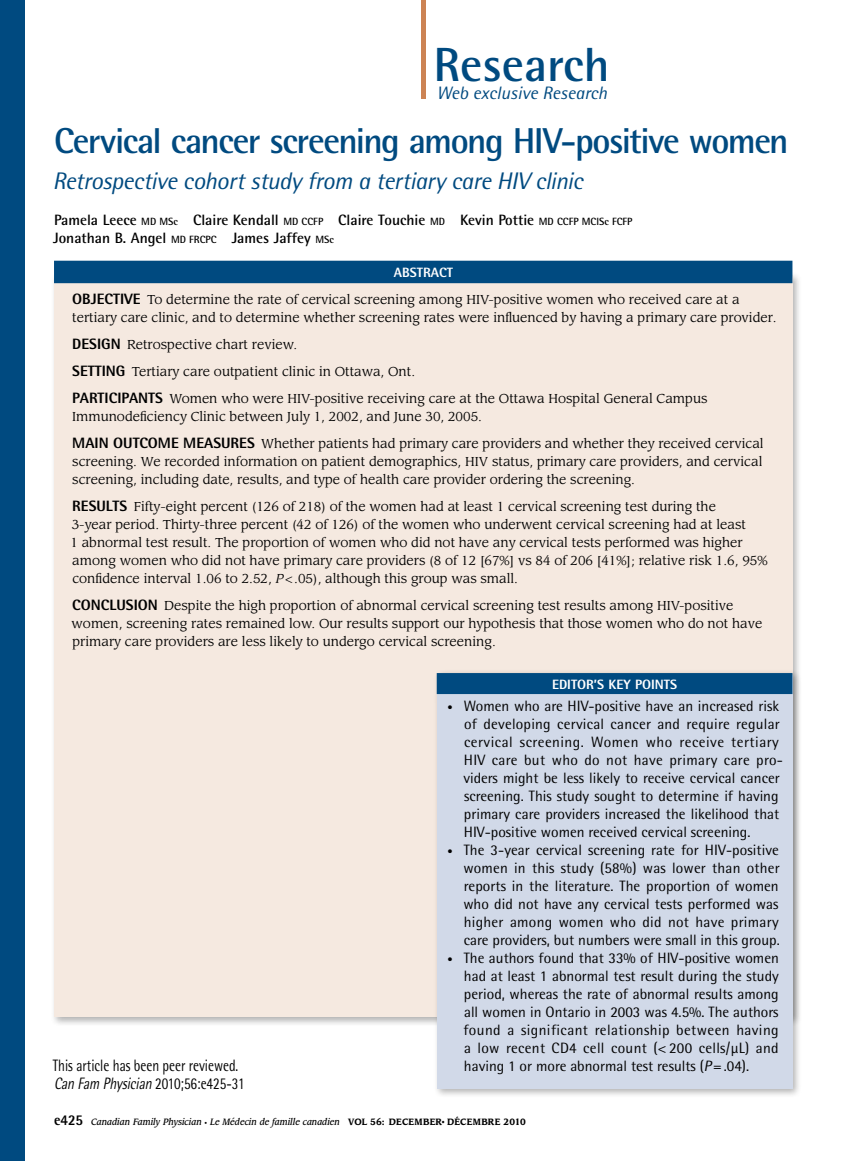
<style>
.page{position:relative;width:851px;height:1161px;background:#fff}
.page>*{position:absolute;margin:0;border:0;box-sizing:border-box;transform-origin:0 0}
.t1{font:700 48px "Rotis Semi Sans Std";color:#004a80}
.t2{font:700 36px "Rotis Semi Sans Std";letter-spacing:-.045em;color:#004a80}
.t3{font:italic 24px "Rotis Semi Sans Std";letter-spacing:-.02em;color:#004a80}
.t4{font:italic 18px "Rotis Semi Sans Std";color:#004a80}
.t5{font:16.5px "Rotis Semi Sans Std";color:#000;scale:.8 1}
.t6{font:italic 16.5px "Rotis Semi Sans Std";color:#000;scale:.8 1}
.t7{font:15px/18px "Rotis Semi Sans Std";color:#000;text-align:justify}
.t8{font:700 15px/18px "Rotis Semi Sans Std";color:#000}
.t9{font:800 13.5px "Rotis Semi Sans Std";color:#fff}
.t10{font:12.75px/18px "Leawood Std";color:#000}
.t11{font:italic 500 9px "Leawood Std";color:#000;scale:.9 1}
.s1{font-size:10.5px}
.s2{font-family:"Rotis Semi Sans Std";font-weight:800;font-size:15px}
.s3{font-style:italic}
.s4{font-style:normal}
.s5{font-family:"Rotis Semi Sans Std";font-weight:800;font-style:normal;font-size:15px}
.s6{font-style:normal;font-size:6px}
.s7{font-weight:700;font-style:normal}
.s8{font-family:"Times";font-weight:400;font-style:normal}
</style>
<div class="page">
<div style="left:0;top:0;width:24px;height:1161px;background:#004a80"></div>
<div style="left:421px;top:0;width:5px;height:99px;background:#cc8354"></div>
<div style="left:54px;top:275px;width:738px;height:742px;background:#f5e9e0"></div>
<div style="left:54px;top:261px;width:738px;height:22px;background:#004a80"></div>
<div style="left:433px;top:669px;width:369px;height:430px;background:#000;opacity:.3"></div>
<div style="left:436px;top:675px;width:356px;height:414px;background:#d1d9e8"></div>
<div style="left:436px;top:673px;width:356px;height:21px;background:#004a80"></div>
<h1 class="t1" style="left:433px;top:35px;width:177px">Research</h1>
<h3 class="t4" style="left:436px;top:82px;width:172px">Web exclusive Research</h3>
<h2 class="t2" style="left:54px;top:119px;width:736px">Cervical cancer screening among HIV-positive women</h2>
<h3 class="t3" style="left:53px;top:166px;width:531px">Retrospective cohort study from a tertiary care HIV clinic</h3>
<p class="t8" style="left:53px;top:211px;width:581px">Pamela Leece <span class="s1">MD MSc</span> Claire Kendall <span class="s1">MD CCFP</span> Claire Touchie <span class="s1">MD</span> Kevin Pottie <span class="s1">MD CCFP MClSc FCFP<br></span>Jonathan B. Angel <span class="s1">MD FRCPC</span> James Jaffey <span class="s1">MSc</span></p>
<p class="t9" style="left:394px;top:264px;width:61px">ABSTRACT</p>
<p class="t10" style="left:72px;top:291px;width:705px"><span class="s2">OBJECTIVE</span> To determine the rate of cervical screening among HIV-positive women who received care at a tertiary care clinic, and to determine whether screening rates were influenced by having a primary care provider.</p>
<p class="t10" style="left:72px;top:331px;width:636px;line-height:27px"><span class="s2">DESIGN</span> Retrospective chart review.<br><span class="s2">SETTING</span> Tertiary care outpatient clinic in Ottawa, Ont.<br><span class="s2">PARTICIPANTS</span> Women who were HIV-positive receiving care at the Ottawa Hospital General Campus</p>
<p class="t10" style="left:72px;top:403px;width:693px;line-height:27px">Immunodeficiency Clinic between July 1, 2002, and June 30, 2005.<br><span class="s2">MAIN OUTCOME MEASURES</span> Whether patients had primary care providers and whether they received cervical</p>
<p class="t10" style="left:72px;top:453px;width:691px">screening. We recorded information on patient demographics, HIV status, primary care providers, and cervical screening, including date, results, and type of health care provider ordering the screening.</p>
<p class="t10" style="left:70px;top:498px;width:698px"><span class="s2">RESULTS</span> Fifty-eight percent (126 of 218) of the women had at least 1 cervical screening test during the<br>3-year period. Thirty-three percent (42 of 126) of the women who underwent cervical screening had at least<br>1 abnormal test result. The proportion of women who did not have any cervical tests performed was higher among women who did not have primary care providers (8 of 12 [67%] vs 84 of 206 [41%]; relative risk 1.6, 95% confidence interval 1.06 to 2.52, <span class="s3">P</span>&lt;.05), although this group was small.</p>
<p class="t10" style="left:72px;top:597px;width:692px"><span class="s2">CONCLUSION</span> Despite the high proportion of abnormal cervical screening test results among HIV-positive women, screening rates remained low. Our results support our hypothesis that those women who do not have primary care providers are less likely to undergo cervical screening.</p>
<p class="t9" style="left:552px;top:676px;width:127px">EDITOR’S KEY POINTS</p>
<p class="t7" style="left:463px;top:697px;width:321px;text-align:left;text-indent:-16px"><span class="s1">•</span> Women who are HIV-positive have an increased risk of developing cervical cancer and require regular cervical screening. Women who receive tertiary HIV care but who do not have primary care pro&shy;viders might be less likely to receive cervical cancer screening. This study sought to determine if having primary care providers increased the likelihood that HIV-positive women received cervical screening.</p>
<p class="t7" style="left:463px;top:841px;width:318px;text-indent:-16px"><span class="s1">•</span> The 3-year cervical screening rate for HIV-positive women in this study (58%) was lower than other reports in the literature. The proportion of women who did not have any cervical tests performed was higher among women who did not have primary care providers, but numbers were small in this group.</p>
<p class="t7" style="left:463px;top:949px;width:317px;text-indent:-16px"><span class="s1">•</span> The authors found that 33% of HIV-positive women had at least 1 abnormal test result during the study period, whereas the rate of abnormal results among all women in Ontario in 2003 was 4.5%. The authors found a significant relationship between having a low recent CD4 cell count (&lt; 200 cells/µL) and</p>
<p class="t5" style="left:53px;top:1056px;width:233px">This article has been peer reviewed.</p>
<p class="t7" style="left:464px;top:1057px;width:286px">having 1 or more abnormal test results (<span class="s3">P</span>=.04).</p>
<p class="t6" style="left:54px;top:1074px;width:240px">CanFamPhysician<span class="s4">2010;56:e425-31</span></p>
<p class="t11" style="left:54px;top:1116px;width:525px"><span class="s5">e425</span> Canadian Family Physician <span class="s6">•</span> Le Médecin de famille canadien <span class="s7">Vol 56: DECEMBER</span><span class="s8">•</span> <span class="s7">DÉCEMBRE 2010</span></p>
</div>
